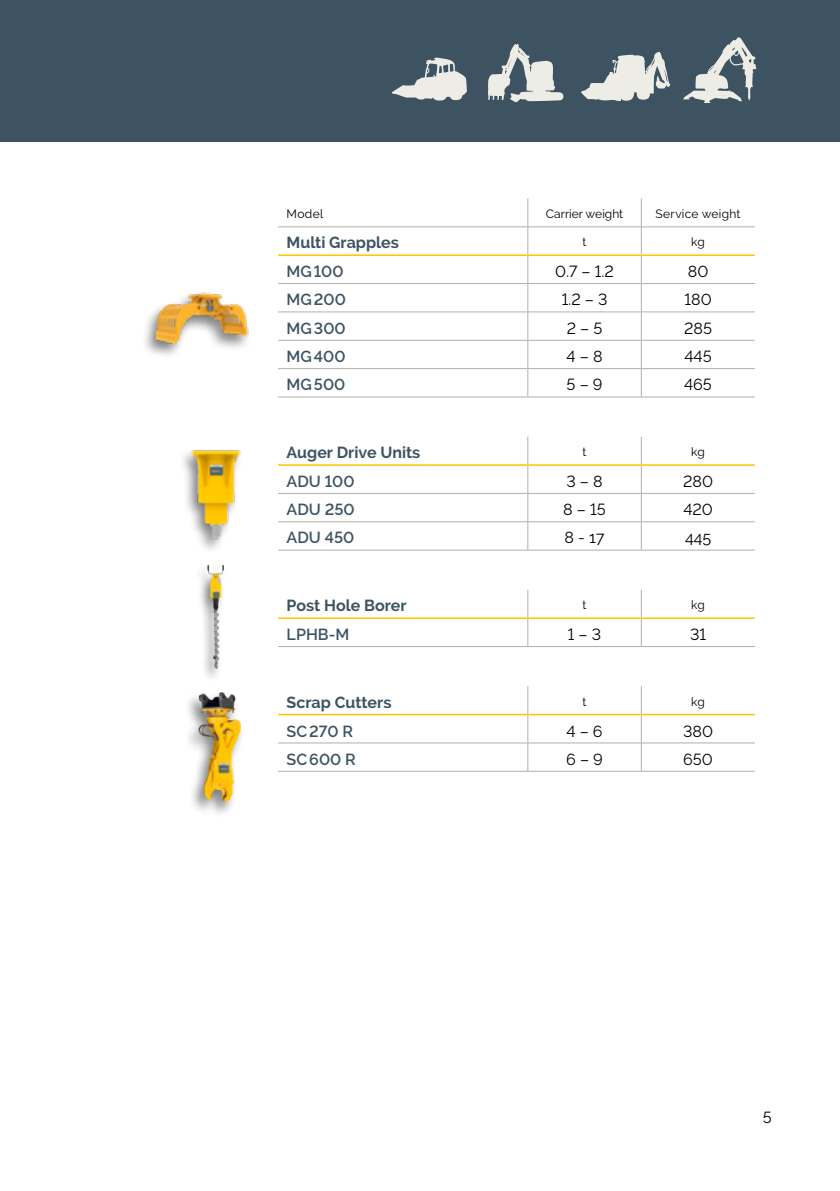
<style>
.page{position:relative;width:840px;height:1191px;background:#fff}
.page>*{position:absolute;margin:0;border:0;box-sizing:border-box;transform-origin:0 0}
.t1{font:16px "Raleway";color:#000}
.t2{font:600 16px "Raleway";color:#3d5362}
.t3{font:700 16px "Raleway";color:#3d5362}
.t4{font:12px "Raleway";color:#000}
.t5{font:12px "Raleway";letter-spacing:.025em;color:#000}
</style>
<div class="page">
<div style="left:0;top:0;width:839px;height:142px;background:#3d5362"></div>
<svg style="left:488px;top:44px;width:75px;height:58px"></svg>
<svg style="left:392px;top:57px;width:74px;height:44px"></svg>
<svg style="left:581px;top:52px;width:89px;height:49px"></svg>
<svg style="left:683px;top:37px;width:72px;height:66px"></svg>
<hr style="left:278px;top:283px;width:249px;height:1px;background:#b1b1a7">
<hr style="left:278px;top:311px;width:249px;height:1px;background:#b1b1a7">
<hr style="left:527px;top:283px;width:114px;height:1px;background:#b1b1a7">
<hr style="left:527px;top:311px;width:114px;height:1px;background:#b1b1a7">
<hr style="left:641px;top:283px;width:113px;height:1px;background:#b1b1a7">
<hr style="left:641px;top:311px;width:113px;height:1px;background:#b1b1a7">
<hr style="left:278px;top:340px;width:249px;height:1px;background:#b1b1a7">
<hr style="left:278px;top:368px;width:249px;height:1px;background:#b1b1a7">
<svg style="left:527px;top:198px;width:1px;height:199px"></svg>
<hr style="left:527px;top:340px;width:114px;height:1px;background:#b1b1a7">
<hr style="left:527px;top:368px;width:114px;height:1px;background:#b1b1a7">
<svg style="left:640px;top:199px;width:1px;height:198px"></svg>
<hr style="left:641px;top:340px;width:113px;height:1px;background:#b1b1a7">
<hr style="left:641px;top:368px;width:113px;height:1px;background:#b1b1a7">
<svg style="left:527px;top:590px;width:1px;height:56px"></svg>
<svg style="left:640px;top:590px;width:1px;height:56px"></svg>
<hr style="left:278px;top:397px;width:249px;height:1px;background:#b1b1a7">
<hr style="left:527px;top:397px;width:114px;height:1px;background:#b1b1a7">
<hr style="left:641px;top:397px;width:113px;height:1px;background:#b1b1a7">
<hr style="left:278px;top:646px;width:249px;height:1px;background:#b1b1a7">
<hr style="left:527px;top:646px;width:114px;height:1px;background:#b1b1a7">
<hr style="left:641px;top:646px;width:113px;height:1px;background:#b1b1a7">
<hr style="left:278px;top:493px;width:249px;height:1px;background:#b1b1a7">
<hr style="left:278px;top:742px;width:249px;height:1px;background:#b1b1a7">
<hr style="left:278px;top:521px;width:249px;height:1px;background:#b1b1a7">
<hr style="left:278px;top:550px;width:249px;height:1px;background:#b1b1a7">
<hr style="left:278px;top:771px;width:249px;height:1px;background:#b1b1a7">
<svg style="left:527px;top:437px;width:1px;height:113px"></svg>
<svg style="left:527px;top:686px;width:1px;height:85px"></svg>
<hr style="left:527px;top:493px;width:114px;height:1px;background:#b1b1a7">
<hr style="left:527px;top:742px;width:114px;height:1px;background:#b1b1a7">
<hr style="left:527px;top:521px;width:114px;height:1px;background:#b1b1a7">
<hr style="left:527px;top:550px;width:114px;height:1px;background:#b1b1a7">
<hr style="left:527px;top:771px;width:114px;height:1px;background:#b1b1a7">
<svg style="left:640px;top:437px;width:1px;height:113px"></svg>
<svg style="left:640px;top:686px;width:1px;height:85px"></svg>
<hr style="left:641px;top:493px;width:113px;height:1px;background:#b1b1a7">
<hr style="left:641px;top:742px;width:113px;height:1px;background:#b1b1a7">
<hr style="left:641px;top:521px;width:113px;height:1px;background:#b1b1a7">
<hr style="left:641px;top:550px;width:113px;height:1px;background:#b1b1a7">
<hr style="left:641px;top:771px;width:113px;height:1px;background:#b1b1a7">
<hr style="left:278px;top:254px;width:249px;height:2px;background:#fdc500">
<hr style="left:527px;top:254px;width:114px;height:2px;background:#fdc500">
<hr style="left:641px;top:254px;width:113px;height:2px;background:#fdc500">
<hr style="left:278px;top:464px;width:249px;height:2px;background:#fdc500">
<hr style="left:527px;top:464px;width:114px;height:2px;background:#fdc500">
<hr style="left:641px;top:464px;width:113px;height:2px;background:#fdc500">
<hr style="left:278px;top:617px;width:249px;height:2px;background:#fdc500">
<hr style="left:527px;top:617px;width:114px;height:2px;background:#fdc500">
<hr style="left:641px;top:617px;width:113px;height:2px;background:#fdc500">
<hr style="left:278px;top:714px;width:249px;height:1px;background:#fdc500">
<hr style="left:527px;top:714px;width:114px;height:1px;background:#fdc500">
<hr style="left:641px;top:714px;width:113px;height:1px;background:#fdc500">
<hr style="left:278px;top:226px;width:249px;height:1px;background:#b1b1a7">
<hr style="left:527px;top:226px;width:114px;height:1px;background:#b1b1a7">
<hr style="left:641px;top:226px;width:113px;height:1px;background:#b1b1a7">
<div style="left:183px;top:690px;width:62px;height:128px;background:#000;opacity:.5"></div>
<svg style="left:213px;top:692px;width:8px;height:6px"></svg>
<div style="left:194px;top:563px;width:34px;height:120px;background:#000;opacity:.5"></div>
<img style="left:207px;top:564px;width:15px;height:74px">
<img style="left:183px;top:450px;width:58px;height:100px">
<div style="left:141px;top:291px;width:110px;height:69px;background:#000;opacity:.5"></div>
<img style="left:150px;top:291px;width:101px;height:61px">
<p class="t4" style="left:286px;top:207px;width:38px">Model</p>
<p class="t4" style="left:545px;top:207px;width:79px">Carrier weight</p>
<p class="t5" style="left:655px;top:207px;width:86px">Service weight</p>
<p class="t3" style="left:286px;top:233px;width:114px">Multi Grapples</p>
<p class="t4" style="left:582px;top:235px;width:5px">t</p>
<p class="t4" style="left:690px;top:235px;width:15px">kg</p>
<p class="t2" style="left:286px;top:262px;width:58px">MG100</p>
<p class="t1" style="left:555px;top:262px;width:60px">0.7 – 1.2</p>
<p class="t1" style="left:687px;top:262px;width:22px">80</p>
<p class="t2" style="left:286px;top:290px;width:61px">MG200</p>
<p class="t1" style="left:561px;top:290px;width:47px">1.2 – 3</p>
<p class="t1" style="left:684px;top:290px;width:29px">180</p>
<p class="t2" style="left:286px;top:319px;width:61px">MG300</p>
<p class="t1" style="left:566px;top:319px;width:37px">2 – 5</p>
<p class="t1" style="left:683px;top:319px;width:29px">285</p>
<p class="t2" style="left:286px;top:347px;width:60px">MG400</p>
<p class="t1" style="left:566px;top:347px;width:37px">4 – 8</p>
<p class="t1" style="left:684px;top:347px;width:29px">445</p>
<p class="t2" style="left:286px;top:375px;width:60px">MG500</p>
<p class="t1" style="left:566px;top:375px;width:38px">5 – 9</p>
<p class="t1" style="left:683px;top:375px;width:29px">465</p>
<p class="t3" style="left:286px;top:443px;width:135px">Auger Drive Units</p>
<p class="t4" style="left:582px;top:445px;width:5px">t</p>
<p class="t4" style="left:690px;top:445px;width:15px">kg</p>
<p class="t2" style="left:286px;top:472px;width:69px">ADU 100</p>
<p class="t1" style="left:566px;top:472px;width:38px">3 – 8</p>
<p class="t1" style="left:682px;top:472px;width:31px">280</p>
<p class="t2" style="left:286px;top:500px;width:70px">ADU 250</p>
<p class="t1" style="left:563px;top:500px;width:44px">8 – 15</p>
<p class="t1" style="left:683px;top:500px;width:31px">420</p>
<p class="t2" style="left:286px;top:528px;width:69px">ADU 450</p>
<p class="t1" style="left:564px;top:528px;width:41px">8 - 17</p>
<p class="t1" style="left:684px;top:528px;width:28px">445</p>
<p class="t3" style="left:286px;top:596px;width:121px">Post Hole Borer</p>
<p class="t4" style="left:582px;top:598px;width:5px">t</p>
<p class="t4" style="left:690px;top:598px;width:15px">kg</p>
<p class="t2" style="left:286px;top:625px;width:64px">LPHB-M</p>
<p class="t1" style="left:567px;top:625px;width:35px">1 – 3</p>
<p class="t1" style="left:689px;top:625px;width:18px">31</p>
<p class="t3" style="left:286px;top:693px;width:106px">Scrap Cutters</p>
<p class="t4" style="left:582px;top:694px;width:5px">t</p>
<p class="t4" style="left:690px;top:694px;width:15px">kg</p>
<p class="t2" style="left:286px;top:721px;width:68px">SC270 R</p>
<p class="t1" style="left:566px;top:721px;width:38px">4 – 6</p>
<p class="t1" style="left:682px;top:721px;width:31px">380</p>
<p class="t2" style="left:286px;top:750px;width:71px">SC600 R</p>
<p class="t1" style="left:566px;top:749px;width:38px">6 – 9</p>
<p class="t1" style="left:682px;top:749px;width:31px">650</p>
<p class="t1" style="left:762px;top:1108px;width:11px">5</p>
</div>
